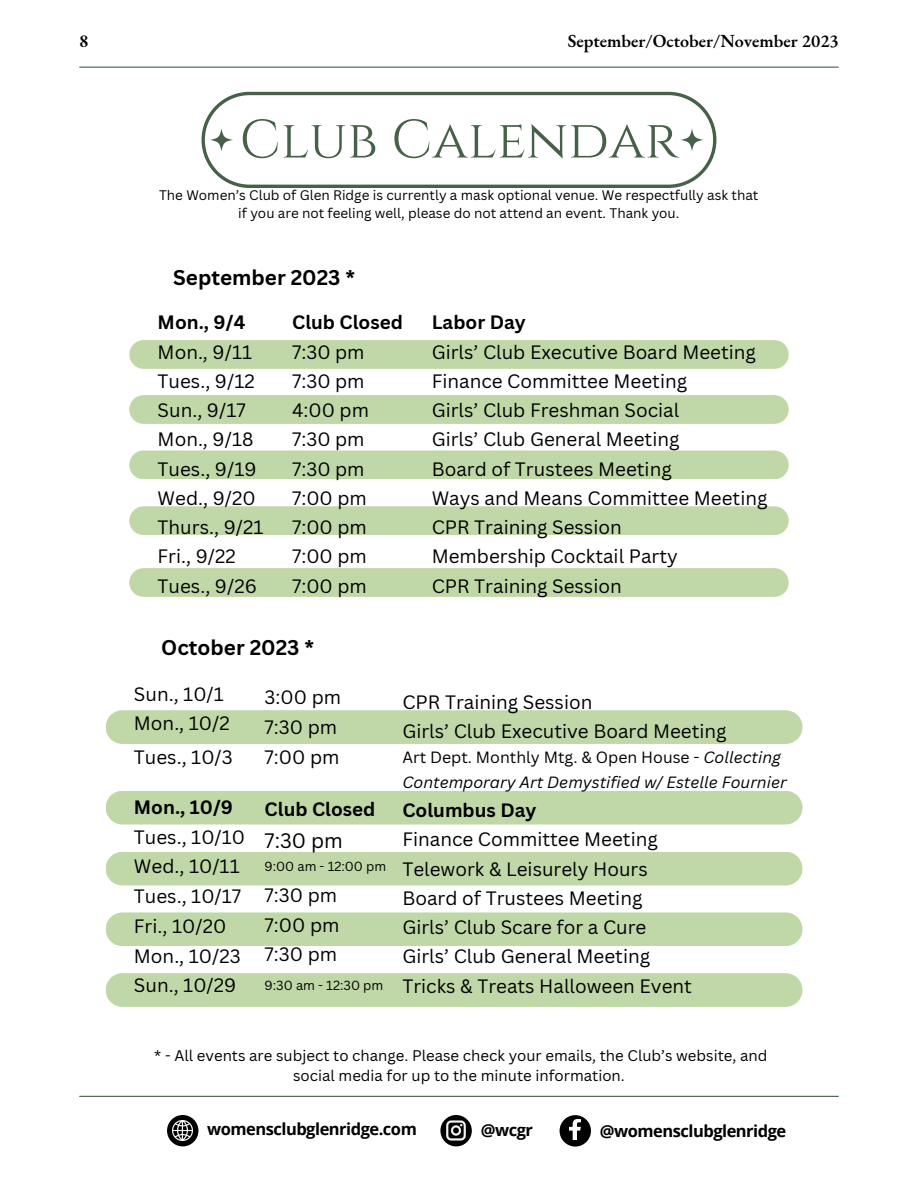
<style>
.page{position:relative;width:918px;height:1188px;background:#fff}
.page>*{position:absolute;margin:0;border:0;box-sizing:border-box;transform-origin:0 0}
.t1{font:53.85px "Cinzel";color:#466049}
.t2{font:700 20.7px "Canva Sans";color:#000}
.t3{font:20.4px "Canva Sans";color:#000}
.t4{font:18.9px "Canva Sans";color:#000}
.t5{font:700 18.9px "Canva Sans";color:#000}
.t6{font:600 18px "EB Garamond";color:#000}
.t7{font:700 16.5px "Open Sans";letter-spacing:-.03em;color:#000}
.t8{font:italic 15.9px/24.8px "Canva Sans";color:#000}
.t9{font:15px/20.2px "Canva Sans";color:#000;text-align:center}
.t10{font:13.5px/18px "Canva Sans";color:#000;text-align:center}
.t11{font:12.9px "Canva Sans";color:#000}
.s1{font-style:normal}
</style>
<div class="page">
<hr style="left:80px;top:1096px;width:758px;height:1px;background:#466049">
<div style="left:167px;top:1115px;width:31px;height:31px;background:#000;border-radius:50%"></div>
<img style="left:173px;top:1120px;width:20px;height:21px">
<div style="left:440px;top:1115px;width:32px;height:31px;background:#000;border-radius:50%"></div>
<div style="left:560px;top:1115px;width:31px;height:32px;background:#000;border-radius:50%"></div>
<img style="left:570px;top:1120px;width:11px;height:20px">
<img style="left:446px;top:1120px;width:20px;height:21px">
<svg style="left:202px;top:92px;width:514px;height:96px"></svg>
<svg style="left:210px;top:128px;width:23px;height:23px"></svg>
<svg style="left:680px;top:128px;width:24px;height:23px"></svg>
<div style="left:129px;top:340px;width:660px;height:29px;background:#c0d8a8;border-radius:14px"></div>
<div style="left:129px;top:395px;width:660px;height:29px;background:#c0d8a8;border-radius:14px"></div>
<div style="left:129px;top:568px;width:660px;height:29px;background:#c0d8a8;border-radius:14px"></div>
<div style="left:129px;top:506px;width:660px;height:29px;background:#c0d8a8;border-radius:14px"></div>
<div style="left:129px;top:451px;width:660px;height:28px;background:#c0d8a8;border-radius:14px"></div>
<div style="left:106px;top:710px;width:697px;height:34px;background:#c0d8a8"></div>
<div style="left:106px;top:791px;width:697px;height:34px;background:#c0d8a8"></div>
<div style="left:106px;top:852px;width:697px;height:33px;background:#c0d8a8"></div>
<div style="left:106px;top:912px;width:697px;height:34px;background:#c0d8a8"></div>
<div style="left:106px;top:973px;width:697px;height:34px;background:#c0d8a8"></div>
<hr style="left:80px;top:67px;width:758px;height:1px;background:#466049">
<p class="t6" style="left:79px;top:29px;width:11px">8</p>
<p class="t6" style="left:568px;top:29px;width:273px">September/October/November 2023</p>
<p class="t1" style="left:240px;top:105px;width:440px">CLUB CALENDAR</p>
<p class="t10" style="left:159px;top:186px;width:601px">The Women’s Club of Glen Ridge is currently a mask optional venue. We respectfully ask that if you are not feeling well, please do not attend an event. Thank you.</p>
<p class="t2" style="left:173px;top:263px;width:183px">September 2023 *</p>
<p class="t5" style="left:158px;top:309px;width:89px">Mon., 9/4</p>
<p class="t4" style="left:158px;top:338px;width:96px">Mon., 9/11</p>
<p class="t4" style="left:158px;top:368px;width:99px">Tues., 9/12</p>
<p class="t4" style="left:158px;top:397px;width:90px">Sun., 9/17</p>
<p class="t4" style="left:158px;top:426px;width:97px">Mon., 9/18</p>
<p class="t4" style="left:158px;top:455px;width:100px">Tues., 9/19</p>
<p class="t4" style="left:158px;top:485px;width:100px">Wed., 9/20</p>
<p class="t4" style="left:158px;top:514px;width:107px">Thurs., 9/21</p>
<p class="t4" style="left:158px;top:543px;width:80px">Fri., 9/22</p>
<p class="t4" style="left:158px;top:572px;width:101px">Tues., 9/26</p>
<p class="t5" style="left:292px;top:309px;width:112px">Club Closed</p>
<p class="t4" style="left:292px;top:338px;width:74px">7:30 pm</p>
<p class="t4" style="left:292px;top:368px;width:74px">7:30 pm</p>
<p class="t4" style="left:292px;top:397px;width:78px">4:00 pm</p>
<p class="t4" style="left:292px;top:426px;width:74px">7:30 pm</p>
<p class="t4" style="left:292px;top:455px;width:74px">7:30 pm</p>
<p class="t4" style="left:292px;top:485px;width:76px">7:00 pm</p>
<p class="t4" style="left:292px;top:514px;width:76px">7:00 pm</p>
<p class="t4" style="left:292px;top:543px;width:76px">7:00 pm</p>
<p class="t4" style="left:292px;top:572px;width:76px">7:00 pm</p>
<p class="t2" style="left:161px;top:633px;width:154px">October 2023 *</p>
<p class="t5" style="left:432px;top:309px;width:96px">Labor Day</p>
<p class="t4" style="left:432px;top:338px;width:326px">Girls’ Club Executive Board Meeting</p>
<p class="t4" style="left:432px;top:368px;width:257px">Finance Committee Meeting</p>
<p class="t4" style="left:432px;top:397px;width:249px">Girls’ Club Freshman Social</p>
<p class="t4" style="left:432px;top:426px;width:249px">Girls’ Club General Meeting</p>
<p class="t4" style="left:432px;top:455px;width:242px">Board of Trustees Meeting</p>
<p class="t4" style="left:432px;top:485px;width:337px">Ways and Means Committee Meeting</p>
<p class="t4" style="left:432px;top:514px;width:191px">CPR Training Session</p>
<p class="t4" style="left:432px;top:543px;width:248px">Membership Cocktail Party</p>
<p class="t4" style="left:432px;top:572px;width:191px">CPR Training Session</p>
<p class="t4" style="left:134px;top:680px;width:91px">Sun., 10/1</p>
<p class="t4" style="left:134px;top:710px;width:97px">Mon., 10/2</p>
<p class="t4" style="left:134px;top:744px;width:100px">Tues., 10/3</p>
<p class="t5" style="left:134px;top:794px;width:101px">Mon., 10/9</p>
<p class="t4" style="left:134px;top:823px;width:113px">Tues., 10/10</p>
<p class="t4" style="left:134px;top:853px;width:107px">Wed., 10/11</p>
<p class="t4" style="left:134px;top:883px;width:109px">Tues., 10/17</p>
<p class="t4" style="left:134px;top:913px;width:94px">Fri., 10/20</p>
<p class="t4" style="left:134px;top:943px;width:108px">Mon., 10/23</p>
<p class="t4" style="left:134px;top:972px;width:104px">Sun., 10/29</p>
<p class="t4" style="left:265px;top:684px;width:78px">3:00 pm</p>
<p class="t4" style="left:265px;top:714px;width:74px">7:30 pm</p>
<p class="t4" style="left:265px;top:743px;width:76px">7:00 pm</p>
<p class="t5" style="left:265px;top:796px;width:112px">Club Closed</p>
<p class="t3" style="left:265px;top:826px;width:80px">7:30 pm</p>
<p class="t11" style="left:265px;top:857px;width:123px">9:00 am - 12:00 pm</p>
<p class="t4" style="left:265px;top:882px;width:74px">7:30 pm</p>
<p class="t4" style="left:265px;top:912px;width:76px">7:00 pm</p>
<p class="t4" style="left:265px;top:941px;width:74px">7:30 pm</p>
<p class="t11" style="left:265px;top:977px;width:120px">9:30 am - 12:30 pm</p>
<p class="t4" style="left:402px;top:689px;width:191px">CPR Training Session</p>
<p class="t4" style="left:402px;top:718px;width:326px">Girls’ Club Executive Board Meeting</p>
<p class="t8" style="left:402px;top:745px;width:386px"><span class="s1">Art Dept. Monthly Mtg. &amp; Open House -</span> Collecting<br>Contemporary Art Demystified w/ Estelle Fournier</p>
<p class="t5" style="left:402px;top:797px;width:135px">Columbus Day</p>
<p class="t4" style="left:402px;top:826px;width:257px">Finance Committee Meeting</p>
<p class="t4" style="left:402px;top:855px;width:247px">Telework &amp; Leisurely Hours</p>
<p class="t4" style="left:402px;top:885px;width:242px">Board of Trustees Meeting</p>
<p class="t4" style="left:402px;top:914px;width:246px">Girls’ Club Scare for a Cure</p>
<p class="t4" style="left:402px;top:943px;width:249px">Girls’ Club General Meeting</p>
<p class="t4" style="left:402px;top:972px;width:291px">Tricks &amp; Treats Halloween Event</p>
<p class="t9" style="left:154px;top:1045px;width:615px">* - All events are subject to change. Please check your emails, the Club’s website, and social media for up to the minute information.</p>
<p class="t7" style="left:207px;top:1117px;width:211px">womensclubglenridge.com</p>
<p class="t7" style="left:481px;top:1118px;width:54px">@wcgr</p>
<p class="t7" style="left:600px;top:1120px;width:188px">@womensclubglenridge</p>
</div>
